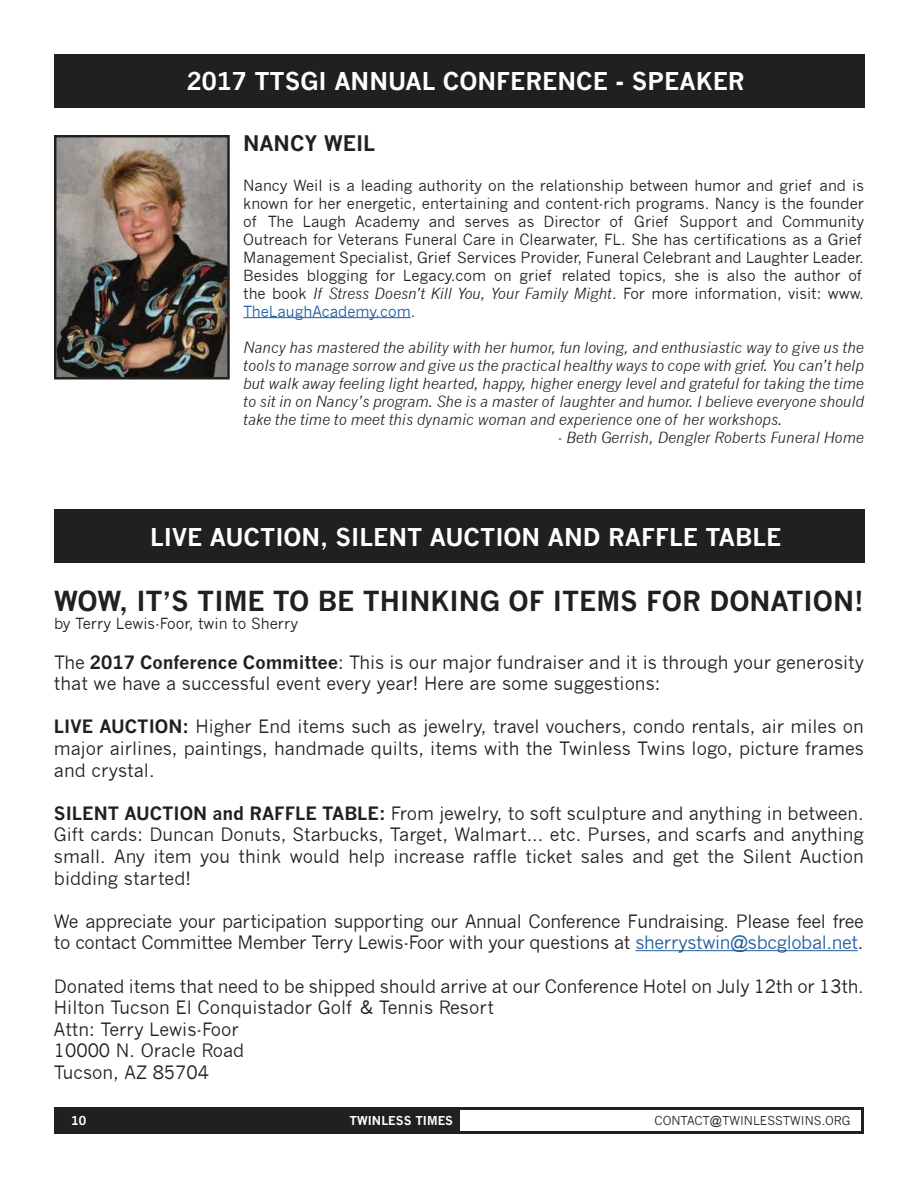
<style>
.page{position:relative;width:918px;height:1188px;background:#fff}
.page>*{position:absolute;margin:0;border:0;box-sizing:border-box;transform-origin:0 0}
.t1{font:700 27px "News Gothic";color:#221f1f}
.t2{font:700 24px "News Gothic";color:#fff}
.t3{font:700 21px "News Gothic";color:#221f1f}
.t4{font:18px/21.6px "News Gothic";letter-spacing:-.01em;color:#221f1f}
.t5{font:15px/18px "News Gothic";color:#221f1f}
.t6{font:italic 15px/18px "News Gothic";color:#221f1f;text-align:justify}
.t7{font:12px "News Gothic";color:#221f1f}
.t8{font:700 12px "News Gothic";color:#fff}
.s1{font-style:italic}
.s2{color:#1f5d9e}
.s3{font-weight:700}
</style>
<div class="page">
<div style="left:54px;top:1107px;width:405px;height:27px;background:#221f1f"></div>
<div style="left:456px;top:1107px;width:408px;height:27px;border:3px solid #221f1f"></div>
<div style="left:54px;top:54px;width:810px;height:54px;background:#221f1f"></div>
<hr style="left:243px;top:317px;width:168px;height:1px;background:#1f5d9e">
<img style="left:57px;top:138px;width:170px;height:239px">
<div style="left:54px;top:135px;width:176px;height:245px;border:2px solid #221f1f"></div>
<hr style="left:635px;top:950px;width:223px;height:1px;background:#1f5d9e">
<div style="left:54px;top:509px;width:810px;height:54px;background:#221f1f"></div>
<h2 class="t2" style="left:187px;top:71px;width:559px">2017 TTSGI ANNUAL CONFERENCE - SPEAKER</h2>
<p class="t3" style="left:243px;top:134px;width:134px">NANCY WEIL</p>
<p class="t5" style="left:243px;top:177px;width:622px">Nancy Weil is a leading authority on the relationship between humor and grief and is known for her energetic, entertaining and content-rich programs. Nancy is the founder of The Laugh Academy and serves as Director of Grief Support and Community Outreach for Veterans Funeral Care in Clearwater, FL. She has certifications as a Grief Management Specialist, Grief Services Provider, Funeral Celebrant and Laughter Leader.<br>Besides blogging for Legacy.com on grief related topics, she is also the author of the book <span class="s1">If Stress Doesn’t Kill You, Your Family Might</span>. For more information, visit: www.<br><span class="s2">TheLaughAcademy.com</span>.</p>
<p class="t6" style="left:243px;top:339px;width:622px">Nancy has mastered the ability with her humor, fun loving, and enthusiastic way to give us the tools to manage sorrow and give us the practical healthy ways to cope with grief. You can’t help but walk away feeling light hearted, happy, higher energy level and grateful for taking the time to sit in on Nancy’s program. She is a master of laughter and humor. I believe everyone should take the time to meet this dynamic woman and experience one of her workshops.</p>
<p class="t6" style="left:558px;top:429px;width:308px">- Beth Gerrish, Dengler Roberts Funeral Home</p>
<h2 class="t2" style="left:150px;top:527px;width:633px">LIVE AUCTION, SILENT AUCTION AND RAFFLE TABLE</h2>
<h1 class="t1" style="left:54px;top:590px;width:811px">WOW, IT’S TIME TO BE THINKING OF ITEMS FOR DONATION!</h1>
<p class="t5" style="left:54px;top:616px;width:246px">by Terry Lewis-Foor, twin to Sherry</p>
<p class="t4" style="left:54px;top:653px;width:812px">The <span class="s3">2017 Conference Committee</span>: This is our major fundraiser and it is through your generosity that we have a successful event every year! Here are some suggestions:</p>
<p class="t4" style="left:54px;top:717px;width:812px;text-align:justify"><span class="s3">LIVE AUCTION:</span> Higher End items such as jewelry, travel vouchers, condo rentals, air miles on major airlines, paintings, handmade quilts, items with the Twinless Twins logo, picture frames and crystal.</p>
<p class="t4" style="left:54px;top:804px;width:812px;text-align:justify"><span class="s3">SILENT AUCTION and RAFFLE TABLE:</span> From jewelry, to soft sculpture and anything in between.<br>Gift cards: Duncan Donuts, Starbucks, Target, Walmart... etc. Purses, and scarfs and anything small. Any item you think would help increase raffle ticket sales and get the Silent Auction bidding started!</p>
<p class="t4" style="left:54px;top:912px;width:811px">We appreciate your participation supporting our Annual Conference Fundraising. Please feel free to contact Committee Member Terry Lewis-Foor with your questions at <span class="s2">sherrystwin@sbcglobal.net</span>.</p>
<p class="t4" style="left:54px;top:977px;width:811px">Donated items that need to be shipped should arrive at our Conference Hotel on July 12th or 13th.<br>Hilton Tucson El Conquistador Golf &amp; Tennis Resort<br>Attn: Terry Lewis-Foor<br>10000 N. Oracle Road<br>Tucson, AZ 85704</p>
<p class="t8" style="left:71px;top:1115px;width:16px">10</p>
<p class="t8" style="left:350px;top:1114px;width:105px">TWINLESS TIMES</p>
<p class="t7" style="left:655px;top:1116px;width:197px">CONTACT@TWINLESSTWINS.ORG</p>
</div>
